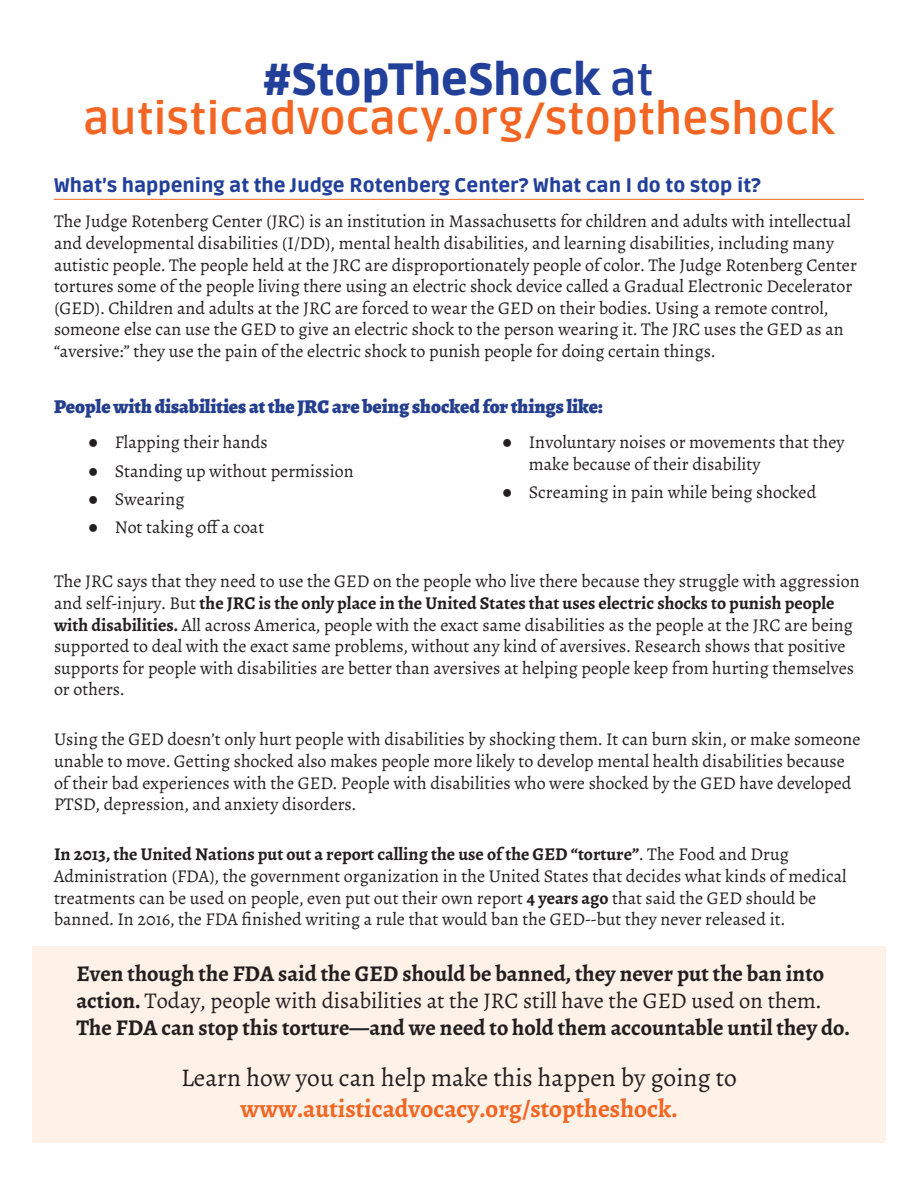
<style>
.page{position:relative;width:918px;height:1188px;background:#fff}
.page>*{position:absolute;margin:0;border:0;box-sizing:border-box;transform-origin:0 0}
.Paragraph_Style_2{font:700 45px/39px "Ruda";letter-spacing:-.005em;color:#f26522;text-align:center}
.t1{font:25.5px/30.6px "Alegreya";color:#231f20;text-align:center}
.t2{font:700 22.5px/27px "Alegreya";color:#231f20}
.Heading_1{font:900 19.5px "Ruda";color:#223f99}
.Heading_2{font:900 19.5px "Alegreya";color:#253f8e}
.t3{font:18px/21.6px "Alegreya";color:#231f20}
.s1{font-weight:900;color:#223f99}
.s2{color:#223f99}
.s3{font-family:"Garamond"}
.s4{font-weight:700}
.s5{font-weight:400}
.s6{font-weight:700;color:#f26522}
</style>
<div class="page">
<div style="left:32px;top:947px;width:854px;height:196px;background:#fef1e7"></div>
<hr style="left:54px;top:199px;width:810px;height:1px;background:#f36421">
<p class="Paragraph_Style_2" style="left:83px;top:62px;width:753px"><span class="s1">#StopTheShock</span> <span class="s2">at </span>autisticadvocacy.org/stoptheshock</p>
<p class="Heading_1" style="left:54px;top:174px;width:708px">What’s happening at the Judge Rotenberg Center? What can I do to stop it?</p>
<p class="t3" style="left:54px;top:211px;width:804px">The Judge Rotenberg Center (JRC) is an institution in Massachusetts for children and adults with intellectual and developmental disabilities (I/DD), mental health disabilities, and learning disabilities, including many autistic people. The people held at the JRC are disproportionately people of color. The Judge Rotenberg Center tortures some of the people living there using an electric shock device called a Gradual Electronic Decelerator (GED). Children and adults at the JRC are forced to wear the GED on their bodies. Using a remote control, someone else can use the GED to give an electric shock to the person wearing it. The JRC uses the GED as an “aversive:” they use the pain of the electric shock to punish people for doing certain things.</p>
<p class="Heading_2" style="left:54px;top:394px;width:550px">People with disabilities at the JRC are being shocked for things like:</p>
<p class="t3" style="left:88px;top:432px;width:182px"><span class="s3">●</span> Flapping their hands</p>
<p class="t3" style="left:88px;top:460px;width:268px"><span class="s3">●</span> Standing up without permission</p>
<p class="t3" style="left:88px;top:488px;width:98px"><span class="s3">●</span> Swearing</p>
<p class="t3" style="left:88px;top:517px;width:178px"><span class="s3">●</span> Not taking off a coat</p>
<p class="t3" style="left:529px;top:432px;width:317px;text-indent:-27px"><span class="s3">●</span> Involuntary noises or movements that they make because of their disability</p>
<p class="t3" style="left:502px;top:482px;width:316px"><span class="s3">●</span> Screaming in pain while being shocked</p>
<p class="t3" style="left:54px;top:571px;width:807px">The JRC says that they need to use the GED on the people who live there because they struggle with aggression and self-injury. But <span class="s4">the JRC is the only place in the United States that uses electric shocks to punish people with disabilities.</span> All across America, people with the exact same disabilities as the people at the JRC are being supported to deal with the exact same problems, without any kind of aversives. Research shows that positive supports for people with disabilities are better than aversives at helping people keep from hurting themselves or others.</p>
<p class="t3" style="left:54px;top:729px;width:808px">Using the GED doesn’t only hurt people with disabilities by shocking them. It can burn skin, or make someone unable to move. Getting shocked also makes people more likely to develop mental health disabilities because of their bad experiences with the GED. People with disabilities who were shocked by the GED have developed PTSD, depression, and anxiety disorders.</p>
<p class="t3" style="left:54px;top:844px;width:794px"><span class="s4">In 2013, the United Nations put out a report calling the use of the GED “torture”</span>. The Food and Drug Administration (FDA), the government organization in the United States that decides what kinds of medical treatments can be used on people, even put out their own report <span class="s4">4 years ago</span> that said the GED should be banned. In 2016, the FDA finished writing a rule that would ban the GED--but they never released it.</p>
<p class="t2" style="left:76px;top:960px;width:775px">Even though the FDA said the GED should be banned, they never put the ban into action. <span class="s5">Today, people with disabilities at the JRC still have the GED used on them.<br></span>The FDA can stop this torture—and we need to hold them accountable until they do.</p>
<p class="t1" style="left:181px;top:1063px;width:557px">Learn how you can help make this happen by going to <span class="s6">www.autisticadvocacy.org/stoptheshock.</span></p>
</div>
